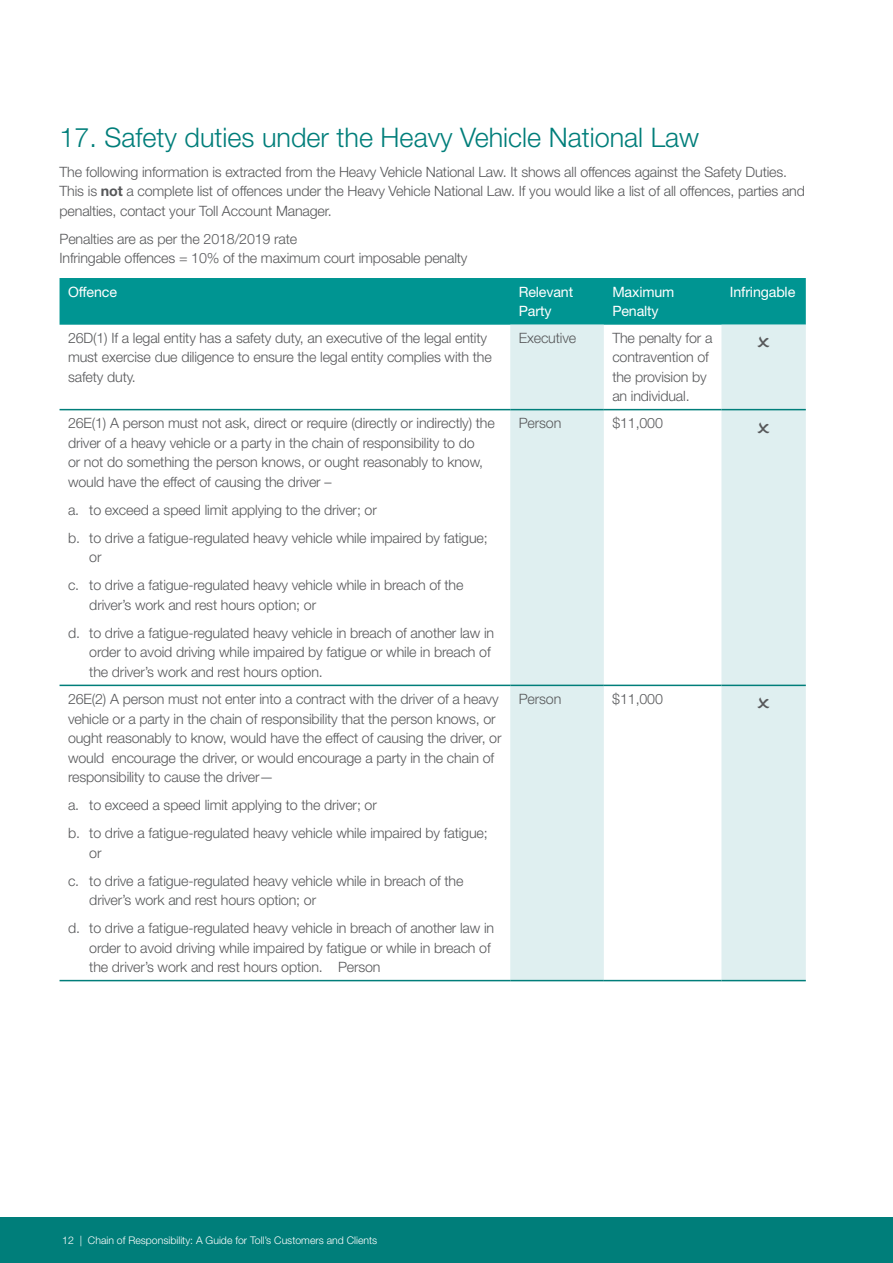
<style>
.page{position:relative;width:893px;height:1263px;background:#fff}
.page>*{position:absolute;margin:0;border:0;box-sizing:border-box;transform-origin:0 0}
.t1{font:300 27px "Helvetica Neue LT Std";color:#007e7a}
.t2{font:300 14.25px/19.5px "Helvetica Neue LT Std";letter-spacing:-.01em;color:#57585a}
.t3{font:14.25px/19.5px "Helvetica Neue LT Std";letter-spacing:-.01em;color:#fff}
.t4{font:300 10.5px "Helvetica Neue LT Std";color:#fff}
.s1{font-weight:700}
</style>
<div class="page">
<div style="left:0;top:1217px;width:893px;height:46px;background:#007e7a"></div>
<div style="left:60px;top:278px;width:746px;height:47px;background:#009592"></div>
<svg style="left:510px;top:325px;width:296px;height:655px;fill:#dfeff0"></svg>
<hr style="left:60px;top:980px;width:450px;height:1px;background:#007e7a">
<hr style="left:510px;top:980px;width:94px;height:1px;background:#007e7a">
<hr style="left:604px;top:980px;width:117px;height:1px;background:#007e7a">
<hr style="left:721px;top:980px;width:85px;height:1px;background:#007e7a">
<hr style="left:60px;top:409px;width:450px;height:1px;background:#007e7a">
<hr style="left:510px;top:409px;width:94px;height:1px;background:#007e7a">
<hr style="left:604px;top:409px;width:117px;height:1px;background:#007e7a">
<hr style="left:721px;top:409px;width:85px;height:1px;background:#007e7a">
<hr style="left:60px;top:685px;width:450px;height:1px;background:#007e7a">
<hr style="left:510px;top:685px;width:94px;height:1px;background:#007e7a">
<hr style="left:604px;top:685px;width:117px;height:1px;background:#007e7a">
<hr style="left:721px;top:685px;width:85px;height:1px;background:#007e7a">
<svg style="left:758px;top:336px;width:12px;height:11px"></svg>
<svg style="left:758px;top:422px;width:12px;height:11px"></svg>
<svg style="left:758px;top:697px;width:12px;height:11px"></svg>
<h1 class="t1" style="left:60px;top:121px;width:641px">17. Safety duties under the Heavy Vehicle National Law</h1>
<p class="t2" style="left:60px;top:162px;width:747px">The following information is extracted from the Heavy Vehicle National Law. It shows all offences against the Safety Duties.<br>This is <span class="s1">not</span> a complete list of offences under the Heavy Vehicle National Law. If you would like a list of all offences, parties and penalties, contact your Toll Account Manager.</p>
<p class="t2" style="left:60px;top:229px;width:410px">Penalties are as per the 2018/2019 rate<br>Infringable offences = 10% of the maximum court imposable penalty</p>
<p class="t3" style="left:68px;top:282px;width:51px">Offence</p>
<p class="t3" style="left:519px;top:282px;width:56px">Relevant<br>Party</p>
<p class="t3" style="left:612px;top:282px;width:63px">Maximum<br>Penalty</p>
<p class="t3" style="left:730px;top:282px;width:67px">Infringable</p>
<p class="t2" style="left:68px;top:327px;width:425px">26D(1) If a legal entity has a safety duty, an executive of the legal entity must exercise due diligence to ensure the legal entity complies with the safety duty.</p>
<p class="t2" style="left:519px;top:327px;width:59px">Executive</p>
<p class="t2" style="left:612px;top:327px;width:102px">The penalty for a contravention of the provision by an individual.</p>
<p class="t2" style="left:68px;top:413px;width:428px">26E(1) A person must not ask, direct or require (directly or indirectly) the driver of a heavy vehicle or a party in the chain of responsibility to do<br>or not do something the person knows, or ought reasonably to know, would have the effect of causing the driver –</p>
<p class="t2" style="left:68px;top:495px;width:421px;line-height:28px">a. to exceed a speed limit applying to the driver; or<br>b. to drive a fatigue-regulated heavy vehicle while impaired by fatigue;</p>
<p class="t2" style="left:68px;top:543px;width:397px;line-height:28px;text-indent:21px">or<br>c. to drive a fatigue-regulated heavy vehicle while in breach of the</p>
<p class="t2" style="left:68px;top:590px;width:428px;line-height:28px;text-indent:21px">driver’s work and rest hours option; or<br>d. to drive a fatigue-regulated heavy vehicle in breach of another law in</p>
<p class="t2" style="left:89px;top:642px;width:403px">order to avoid driving while impaired by fatigue or while in breach of the driver’s work and rest hours option.</p>
<p class="t2" style="left:519px;top:413px;width:44px">Person</p>
<p class="t2" style="left:612px;top:413px;width:52px">$11,000</p>
<p class="t2" style="left:68px;top:689px;width:435px">26E(2) A person must not enter into a contract with the driver of a heavy vehicle or a party in the chain of responsibility that the person knows, or ought reasonably to know, would have the effect of causing the driver, or would encourage the driver, or would encourage a party in the chain of responsibility to cause the driver—</p>
<p class="t2" style="left:68px;top:791px;width:421px;line-height:28px">a. to exceed a speed limit applying to the driver; or<br>b. to drive a fatigue-regulated heavy vehicle while impaired by fatigue;</p>
<p class="t2" style="left:68px;top:838px;width:397px;line-height:28px;text-indent:21px">or<br>c. to drive a fatigue-regulated heavy vehicle while in breach of the</p>
<p class="t2" style="left:68px;top:886px;width:428px;line-height:28px;text-indent:21px">driver’s work and rest hours option; or<br>d. to drive a fatigue-regulated heavy vehicle in breach of another law in</p>
<p class="t2" style="left:89px;top:937px;width:403px">order to avoid driving while impaired by fatigue or while in breach of the driver’s work and rest hours option. Person</p>
<p class="t2" style="left:519px;top:689px;width:44px">Person</p>
<p class="t2" style="left:612px;top:689px;width:52px">$11,000</p>
<p class="t4" style="left:62px;top:1233px;width:317px">12 | Chain of Responsibility: A Guide for Toll’s Customers and Clients</p>
</div>
